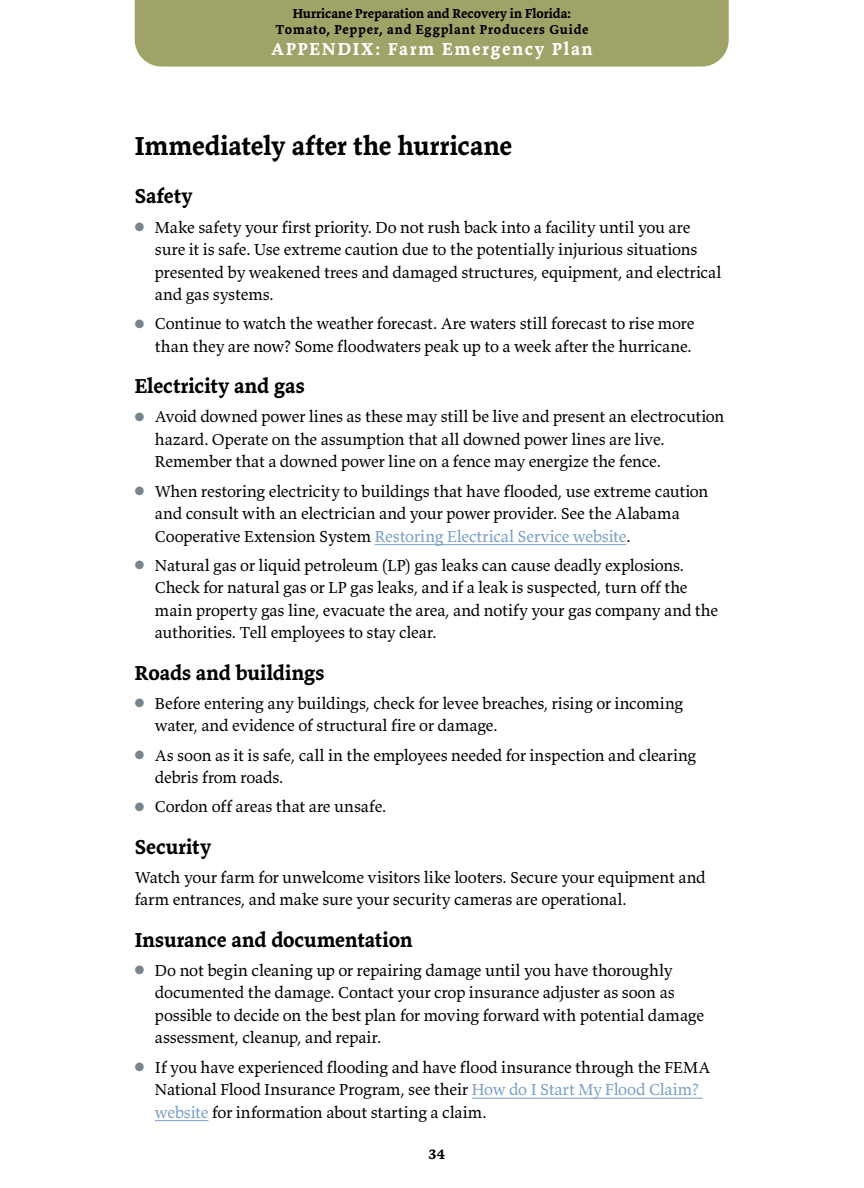
<style>
.page{position:relative;width:864px;height:1188px;background:#fff}
.page>*{position:absolute;margin:0;border:0;box-sizing:border-box;transform-origin:0 0}
.t1{font:700 27px "Valkyrie T3";color:#000}
.t2{font:700 21px "Valkyrie T3";color:#000}
.t3{font:700 18px "Valkyrie T3";letter-spacing:.1em;color:#fff}
.t4{font:16.5px/22.5px "Valkyrie T3";letter-spacing:-.01em;color:#000}
.t5{font:700 15px "Valkyrie T3";color:#000}
.t6{font:700 13.5px/16.5px "Valkyrie T3";letter-spacing:.015em;color:#000;text-align:center}
.s1{color:#79858d}
.s2{color:#799fc4}
</style>
<div class="page">
<div style="left:135px;top:0;width:594px;height:67px;background:#9fa368"></div>
<hr style="left:375px;top:544px;width:251px;height:1px;background:#799fc4">
<hr style="left:472px;top:1098px;width:231px;height:1px;background:#799fc4">
<hr style="left:155px;top:1120px;width:53px;height:1px;background:#799fc4">
<p class="t6" style="left:276px;top:5px;width:314px">Hurricane Preparation and Recovery in Florida:<br>Tomato, Pepper, and Eggplant Producers Guide</p>
<p class="t3" style="left:271px;top:38px;width:323px">APPENDIX: Farm Emergency Plan</p>
<h1 class="t1" style="left:135px;top:129px;width:379px">Immediately after the hurricane</h1>
<p class="t2" style="left:135px;top:183px;width:60px">Safety</p>
<p class="t4" style="left:155px;top:215px;width:568px;text-indent:-20px"><span class="s1">●</span> Make safety your first priority. Do not rush back into a facility until you are sure it is safe. Use extreme caution due to the potentially injurious situations presented by weakened trees and damaged structures, equipment, and electrical and gas systems.</p>
<p class="t4" style="left:135px;top:312px;width:561px;text-align:right"><span class="s1">●</span> Continue to watch the weather forecast. Are waters still forecast to rise more than they are now? Some floodwaters peak up to a week after the hurricane.</p>
<p class="t2" style="left:135px;top:373px;width:171px">Electricity and gas</p>
<p class="t4" style="left:155px;top:405px;width:571px;text-indent:-20px"><span class="s1">●</span> Avoid downed power lines as these may still be live and present an electrocution hazard. Operate on the assumption that all downed power lines are live.<br>Remember that a downed power line on a fence may energize the fence.</p>
<p class="t4" style="left:155px;top:479px;width:555px;text-indent:-20px"><span class="s1">●</span> When restoring electricity to buildings that have flooded, use extreme caution and consult with an electrician and your power provider. See the Alabama<br>Cooperative Extension System <span class="s2">Restoring Electrical Service website</span>.</p>
<p class="t4" style="left:155px;top:554px;width:565px;text-indent:-20px"><span class="s1">●</span> Natural gas or liquid petroleum (LP) gas leaks can cause deadly explosions.<br>Check for natural gas or LP gas leaks, and if a leak is suspected, turn off the main property gas line, evacuate the area, and notify your gas company and the authorities. Tell employees to stay clear.</p>
<p class="t2" style="left:135px;top:659px;width:191px">Roads and buildings</p>
<p class="t4" style="left:155px;top:692px;width:530px;text-indent:-20px"><span class="s1">●</span> Before entering any buildings, check for levee breaches, rising or incoming water, and evidence of structural fire or damage.</p>
<p class="t4" style="left:155px;top:743px;width:543px;text-indent:-20px"><span class="s1">●</span> As soon as it is safe, call in the employees needed for inspection and clearing debris from roads.</p>
<p class="t4" style="left:135px;top:795px;width:253px"><span class="s1">●</span> Cordon off areas that are unsafe.</p>
<p class="t2" style="left:135px;top:833px;width:78px">Security</p>
<p class="t4" style="left:135px;top:866px;width:572px">Watch your farm for unwelcome visitors like looters. Secure your equipment and farm entrances, and make sure your security cameras are operational.</p>
<p class="t2" style="left:135px;top:926px;width:280px">Insurance and documentation</p>
<p class="t4" style="left:155px;top:959px;width:551px;text-indent:-20px"><span class="s1">●</span> Do not begin cleaning up or repairing damage until you have thoroughly documented the damage. Contact your crop insurance adjuster as soon as possible to decide on the best plan for moving forward with potential damage assessment, cleanup, and repair.</p>
<p class="t4" style="left:155px;top:1055px;width:557px;text-indent:-20px"><span class="s1">●</span> If you have experienced flooding and have flood insurance through the FEMA<br>National Flood Insurance Program, see their <span class="s2">How do I Start My Flood Claim? website</span> for information about starting a claim.</p>
<p class="t5" style="left:428px;top:1144px;width:18px">34</p>
</div>
